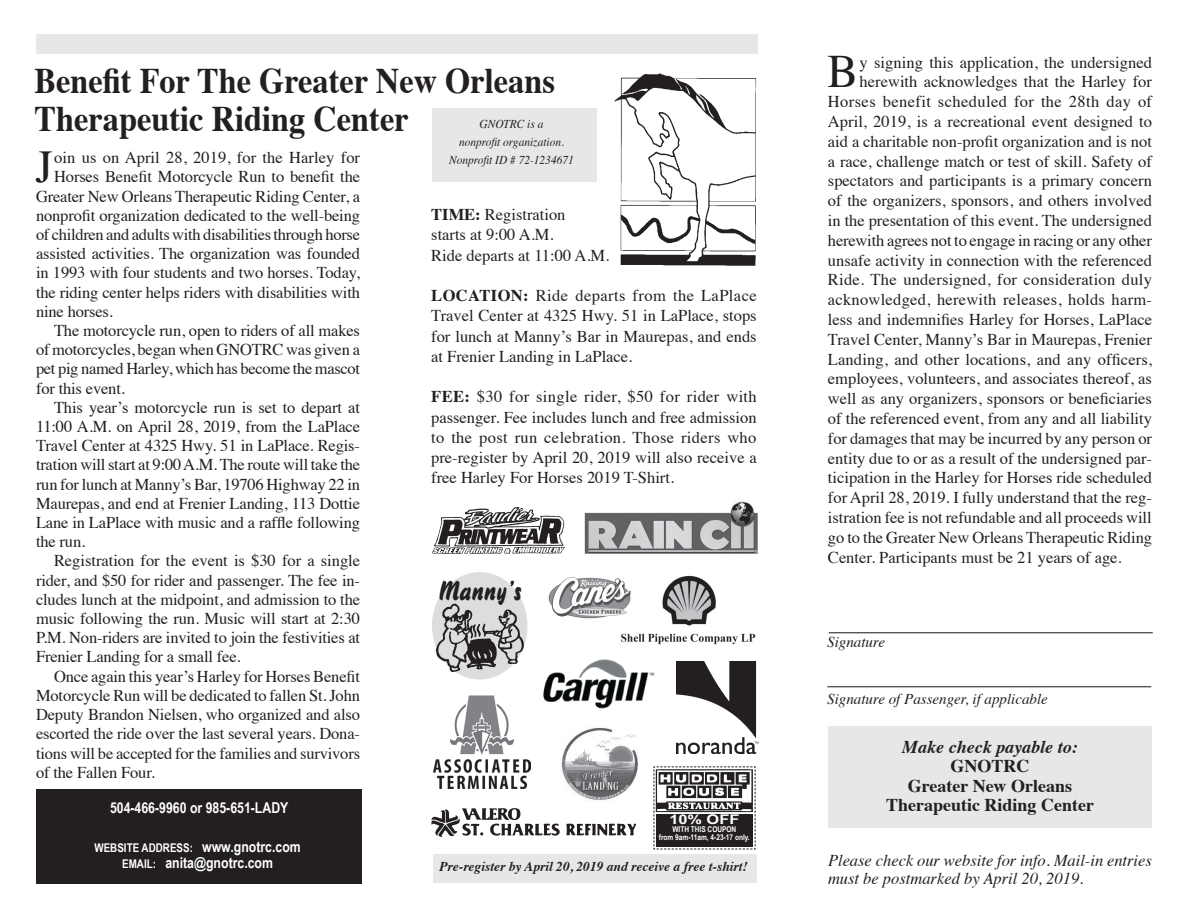
<style>
.page{position:relative;width:1188px;height:918px;background:#fff}
.page>*{position:absolute;margin:0;border:0;box-sizing:border-box;transform-origin:0 0}
.t1{font:46.5px "Times";color:#231f20}
.t2{font:45.45px "Times";color:#231f20}
.t3{font:700 36px/37.5px "Times";color:#231f20;scale:.9 1}
.t4{font:26.85px "Brush Stroke 26 Normal";color:#231f20}
.t5{font:700 18px/19.5px "Times";color:#231f20;text-align:center}
.t6{font:italic 700 18px "Times";color:#231f20}
.t7{font:16.5px/20.2px "Times";letter-spacing:-.005em;color:#231f20;text-align:justify}
.t8{font:16.5px "Times";letter-spacing:.015em;color:#231f20}
.t9{font:italic 16.5px/18px "Times";color:#231f20}
.t10{font:16.5px "Times";letter-spacing:.025em;color:#231f20}
.t11{font:700 15px "Arial Narrow";color:#fff}
.t12{font:italic 15px "Times";color:#231f20}
.t13{font:italic 700 13.5px "Times";color:#231f20}
.t14{font:700 13.35px "Arial Narrow";color:#fff;scale:1.5 1}
.t15{font:italic 12px/18px "Times";color:#231f20;text-align:center;scale:.95 1}
.t16{font:700 12px "Arial Narrow";color:#fff}
.t17{font:700 7.95px/7.9px "Arial Narrow";color:#fff;text-align:center}
.s1{font-size:15px}
.s2{font-size:12px}
.s3{font-weight:700}
</style>
<div class="page">
<img style="left:621px;top:575px;width:135px;height:70px">
<img style="left:431px;top:808px;width:206px;height:29px">
<div style="left:36px;top:789px;width:326px;height:95px;background:#231f20"></div>
<div style="left:828px;top:726px;width:324px;height:102px;background:#e6e7e9"></div>
<div style="left:432px;top:108px;width:164px;height:74px;background:#e6e7e9"></div>
<hr style="left:829px;top:632px;width:324px;height:1px;background:#231f20">
<hr style="left:827px;top:686px;width:324px;height:1px;background:#231f20">
<div style="left:36px;top:34px;width:722px;height:20px;background:#e6e7e9"></div>
<img style="left:615px;top:73px;width:142px;height:192px">
<div style="left:433px;top:854px;width:324px;height:29px;background:#e6e7e9"></div>
<img style="left:432px;top:507px;width:133px;height:47px">
<img style="left:543px;top:659px;width:112px;height:50px">
<svg style="left:653px;top:766px;width:103px;height:84px"></svg>
<img style="left:654px;top:768px;width:102px;height:45px">
<div style="left:656px;top:814px;width:97px;height:33px;background:#231f20"></div>
<img style="left:434px;top:695px;width:97px;height:94px">
<img style="left:677px;top:662px;width:81px;height:92px">
<img style="left:584px;top:501px;width:174px;height:53px">
<img style="left:548px;top:575px;width:85px;height:46px">
<div style="left:432px;top:572px;width:95px;height:108px;background:#dcdddf;border-radius:50%"></div>
<img style="left:435px;top:602px;width:90px;height:71px">
<img style="left:561px;top:727px;width:77px;height:74px">
<h3 class="t3" style="left:34px;top:58px;width:580px">Benefit For The Greater New Orleans<br>Therapeutic Riding Center</h3>
<h1 class="t1" style="left:827px;top:28px;width:32px">B</h1>
<p class="t7" style="left:860px;top:50px;width:294px">y signing this application, the undersigned</p>
<p class="t7" style="left:860px;top:70px;width:294px">herewith acknowledges that the Harley for</p>
<p class="t10" style="left:828px;top:86px;width:326px">Horses benefit scheduled for the 28th day of</p>
<p class="t7" style="left:828px;top:110px;width:326px">April, 2019, is a recreational event designed to</p>
<p class="t7" style="left:828px;top:130px;width:326px">aid a charitable non-profit organization and is not</p>
<p class="t7" style="left:828px;top:149px;width:326px">a race, challenge match or test of skill. Safety of</p>
<p class="t7" style="left:828px;top:169px;width:326px">spectators and participants is a primary concern</p>
<p class="t7" style="left:828px;top:189px;width:326px">of the organizers, sponsors, and others involved</p>
<p class="t7" style="left:828px;top:209px;width:326px">in the presentation of this event. The undersigned</p>
<p class="t7" style="left:828px;top:229px;width:325px">herewith agrees not to engage in racing or any other</p>
<p class="t7" style="left:828px;top:248px;width:326px">unsafe activity in connection with the referenced</p>
<p class="t8" style="left:828px;top:264px;width:326px">Ride. The undersigned, for consideration duly</p>
<p class="t8" style="left:828px;top:284px;width:326px">acknowledged, herewith releases, holds harm-</p>
<p class="t7" style="left:828px;top:308px;width:326px">less and indemnifies Harley for Horses, LaPlace</p>
<p class="t7" style="left:828px;top:328px;width:326px">Travel Center, Manny’s Bar in Maurepas, Frenier</p>
<p class="t7" style="left:828px;top:347px;width:326px">Landing, and other locations, and any officers,</p>
<p class="t7" style="left:828px;top:367px;width:326px">employees, volunteers, and associates thereof, as</p>
<p class="t7" style="left:828px;top:387px;width:326px">well as any organizers, sponsors or beneficiaries</p>
<p class="t7" style="left:828px;top:407px;width:326px">of the referenced event, from any and all liability</p>
<p class="t7" style="left:828px;top:427px;width:326px">for damages that may be incurred by any person or</p>
<p class="t7" style="left:828px;top:446px;width:325px">entity due to or as a result of the undersigned par-</p>
<p class="t7" style="left:828px;top:466px;width:326px">ticipation in the Harley for Horses ride scheduled</p>
<p class="t7" style="left:828px;top:486px;width:325px">for April 28, 2019. I fully understand that the reg-</p>
<p class="t7" style="left:828px;top:506px;width:325px">istration fee is not refundable and all proceeds will</p>
<p class="t7" style="left:828px;top:526px;width:326px">go to the Greater New Orleans Therapeutic Riding</p>
<p class="t7" style="left:828px;top:545px;width:295px">Center. Participants must be 21 years of age.</p>
<p class="t15" style="left:449px;top:114px;width:133px">GNOTRC is a<br>nonprofit organization.<br>Nonprofit ID # 72-1234671</p>
<h2 class="t2" style="left:36px;top:125px;width:19px">J</h2>
<p class="t7" style="left:54px;top:146px;width:307px">oin us on April 28, 2019, for the Harley for</p>
<p class="t7" style="left:54px;top:165px;width:307px">Horses Benefit Motorcycle Run to benefit the</p>
<p class="t7" style="left:36px;top:184px;width:326px">Greater New Orleans Therapeutic Riding Center, a</p>
<p class="t7" style="left:36px;top:204px;width:326px">nonprofit organization dedicated to the well-being</p>
<p class="t7" style="left:36px;top:223px;width:326px">of children and adults with disabilities through horse</p>
<p class="t7" style="left:36px;top:242px;width:326px">assisted activities. The organization was founded</p>
<p class="t7" style="left:36px;top:261px;width:326px">in 1993 with four students and two horses. Today,</p>
<p class="t7" style="left:36px;top:280px;width:326px">the riding center helps riders with disabilities with</p>
<p class="t7" style="left:36px;top:300px;width:79px">nine horses.</p>
<p class="t7" style="left:54px;top:319px;width:308px">The motorcycle run, open to riders of all makes</p>
<p class="t7" style="left:36px;top:338px;width:326px">of motorcycles, began when GNOTRC was given a</p>
<p class="t7" style="left:36px;top:357px;width:326px">pet pig named Harley, which has become the mascot</p>
<p class="t7" style="left:36px;top:377px;width:90px">for this event.</p>
<p class="t7" style="left:54px;top:396px;width:307px">This year’s motorcycle run is set to depart at</p>
<p class="t7" style="left:36px;top:415px;width:326px">11:00 A.M. on April 28, 2019, from the LaPlace</p>
<p class="t7" style="left:36px;top:434px;width:326px">Travel Center at 4325 Hwy. 51 in LaPlace. Regis-</p>
<p class="t7" style="left:36px;top:453px;width:326px">tration will start at 9:00 A.M. The route will take the</p>
<p class="t7" style="left:36px;top:473px;width:326px">run for lunch at Manny’s Bar, 19706 Highway 22 in</p>
<p class="t7" style="left:36px;top:492px;width:326px">Maurepas, and end at Frenier Landing, 113 Dottie</p>
<p class="t7" style="left:36px;top:511px;width:326px">Lane in LaPlace with music and a raffle following</p>
<p class="t7" style="left:36px;top:530px;width:51px">the run.</p>
<p class="t7" style="left:54px;top:549px;width:308px">Registration for the event is $30 for a single</p>
<p class="t7" style="left:36px;top:569px;width:326px">rider, and $50 for rider and passenger. The fee in-</p>
<p class="t7" style="left:36px;top:588px;width:326px">cludes lunch at the midpoint, and admission to the</p>
<p class="t7" style="left:36px;top:607px;width:326px">music following the run. Music will start at 2:30</p>
<p class="t7" style="left:36px;top:626px;width:326px">P.M. Non-riders are invited to join the festivities at</p>
<p class="t7" style="left:36px;top:645px;width:206px">Frenier Landing for a small fee.</p>
<p class="t7" style="left:54px;top:665px;width:308px">Once again this year’s Harley for Horses Benefit</p>
<p class="t7" style="left:36px;top:684px;width:326px">Motorcycle Run will be dedicated to fallen St. John</p>
<p class="t7" style="left:36px;top:703px;width:326px">Deputy Brandon Nielsen, who organized and also</p>
<p class="t7" style="left:36px;top:722px;width:326px">escorted the ride over the last several years. Dona-</p>
<p class="t7" style="left:36px;top:741px;width:326px">tions will be accepted for the families and survivors</p>
<p class="t7" style="left:36px;top:761px;width:120px">of the Fallen Four.</p>
<p class="t11" style="left:110px;top:797px;width:180px">504-466-9960 or 985-651-LADY</p>
<p class="t16" style="left:94px;top:838px;width:208px">Website Address: <span class="s1">www.gnotrc.com</span></p>
<p class="t11" style="left:122px;top:852px;width:152px"><span class="s2">Email:</span> anita@gnotrc.com</p>
<p class="t13" style="left:439px;top:854px;width:310px">Pre-register by April 20, 2019 and receive a free t-shirt!</p>
<p class="t7" style="left:431px;top:203px;width:180px;text-align:left"><span class="s3">TIME:</span> Registration<br>starts at 9:00 A.M.<br>Ride departs at 11:00 A.M.</p>
<p class="t7" style="left:431px;top:284px;width:327px"><span class="s3">LOCATION:</span> Ride departs from the LaPlace Travel Center at 4325 Hwy. 51 in LaPlace, stops for lunch at Manny’s Bar in Maurepas, and ends at Frenier Landing in LaPlace.</p>
<p class="t7" style="left:431px;top:385px;width:327px"><span class="s3">FEE:</span> $30 for single rider, $50 for rider with passenger. Fee includes lunch and free admission to the post run celebration. Those riders who pre-register by April 20, 2019 will also receive a free Harley For Horses 2019 T-Shirt.</p>
<h3 class="t4" style="left:438px;top:574px;width:85px">Manny’s</h3>
<p class="t12" style="left:827px;top:628px;width:59px">Signature</p>
<p class="t12" style="left:827px;top:685px;width:222px">Signature of Passenger, if applicable</p>
<p class="t6" style="left:902px;top:730px;width:177px">Make check payable to:</p>
<p class="t5" style="left:886px;top:755px;width:209px">GNOTRC<br>Greater New Orleans<br>Therapeutic Riding Center</p>
<p class="t9" style="left:828px;top:850px;width:325px">Please check our website for info. Mail-in entries must be postmarked by April 20, 2019.</p>
<p class="t14" style="left:669px;top:809px;width:48px">10% OFF</p>
<p class="t17" style="left:659px;top:825px;width:92px">WITH THIS COUPON<br>from 9am-11am, 4-23-17 only.</p>
</div>
